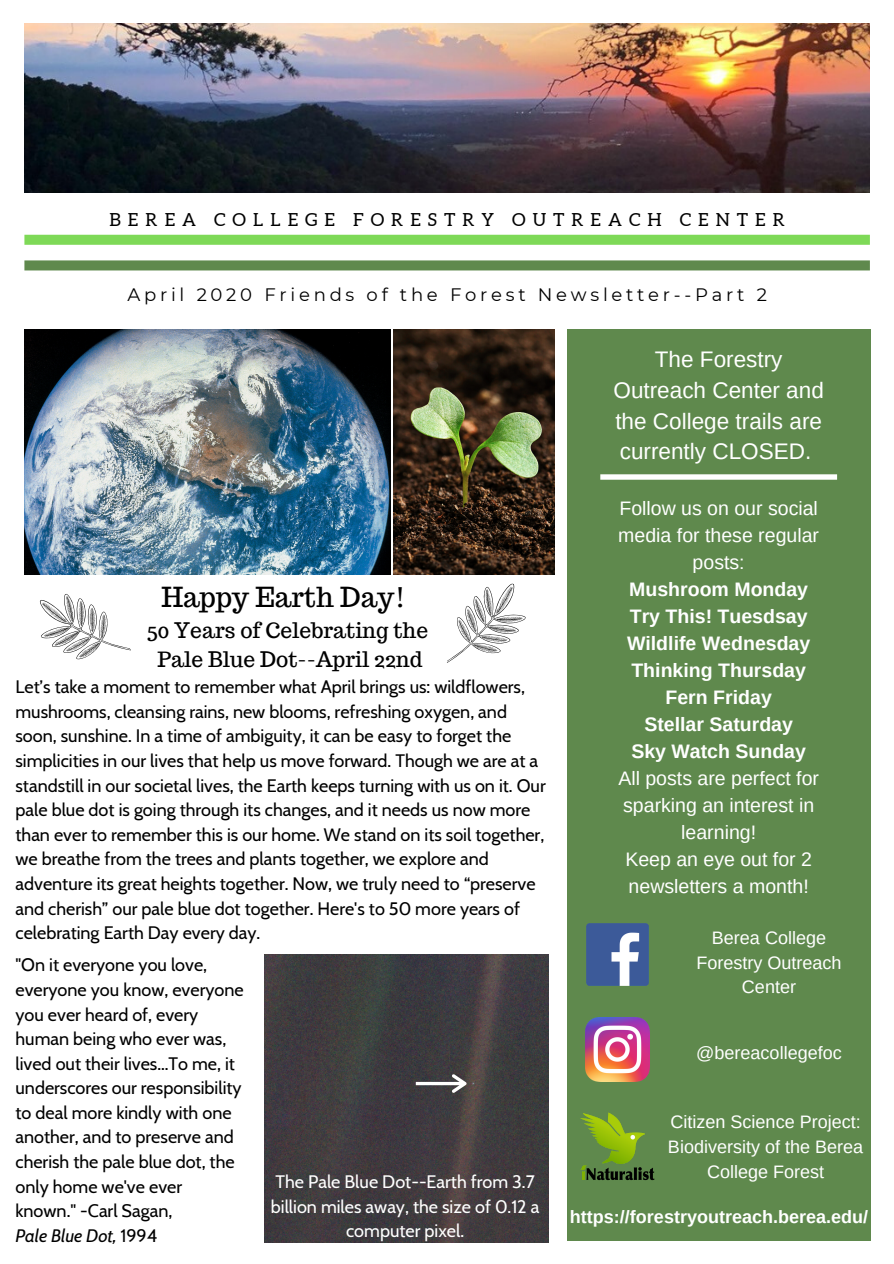
<style>
.page{position:relative;width:894px;height:1264px;background:#fff}
.page>*{position:absolute;margin:0;border:0;box-sizing:border-box;transform-origin:0 0}
.t1{font:27px "Trocchi";color:#000}
.t2{font:22.5px/30.9px "Arimo";color:#fff;text-align:center}
.t3{font:21px/29.2px "Trocchi";color:#000;text-align:center}
.t4{font:19.5px/27px "Arimo";color:#fff;text-align:center}
.t5{font:700 19.5px/27px "Arimo";color:#fff;text-align:center}
.t6{font:18px/24.6px "Cabin";color:#000}
.t7{font:18px/24.9px "Arimo";color:#fff;text-align:center}
.t8{font:18px/24.6px "Cabin";color:#fff;text-align:center}
.t9{font:18px "Montserrat";letter-spacing:.205em;color:#000}
.t10{font:700 18px "Arimo";color:#fff}
.t11{font:18px "Aleo";letter-spacing:.39em;color:#000}
.s1{font-style:italic}
</style>
<div class="page">
<svg style="left:24px;top:235px;width:845px;height:10px"></svg>
<svg style="left:24px;top:260px;width:845px;height:10px"></svg>
<div style="left:567px;top:330px;width:303px;height:910px;background:#5f894d"></div>
<img style="left:586px;top:923px;width:63px;height:63px">
<img style="left:585px;top:1017px;width:64px;height:64px">
<img style="left:24px;top:23px;width:844px;height:169px">
<img style="left:580px;top:1112px;width:74px;height:69px">
<svg style="left:600px;top:474px;width:236px;height:5px"></svg>
<img style="left:24px;top:330px;width:366px;height:244px">
<img style="left:393px;top:330px;width:161px;height:244px">
<svg style="left:24px;top:573px;width:107px;height:87px"></svg>
<svg style="left:446px;top:573px;width:86px;height:90px"></svg>
<img style="left:265px;top:954px;width:283px;height:287px">
<svg style="left:415px;top:1074px;width:51px;height:18px"></svg>
<p class="t11" style="left:110px;top:209px;width:676px">BEREA COLLEGE FORESTRY OUTREACH CENTER</p>
<p class="t9" style="left:127px;top:283px;width:640px">April 2020 Friends of the Forest Newsletter--Part 2</p>
<h1 class="t1" style="left:161px;top:579px;width:246px">Happy Earth Day!</h1>
<p class="t3" style="left:147px;top:615px;width:283px">50 Years of Celebrating the<br>Pale Blue Dot--April 22nd</p>
<p class="t6" style="left:15px;top:674px;width:531px">Let’s take a moment to remember what April brings us: wildflowers, mushrooms, cleansing rains, new blooms, refreshing oxygen, and soon, sunshine. In a time of ambiguity, it can be easy to forget the simplicities in our lives that help us move forward. Though we are at a standstill in our societal lives, the Earth keeps turning with us on it. Our pale blue dot is going through its changes, and it needs us now more than ever to remember this is our home. We stand on its soil together, we breathe from the trees and plants together, we explore and adventure its great heights together. Now, we truly need to “preserve and cherish” our pale blue dot together. Here's to 50 more years of celebrating Earth Day every day.</p>
<p class="t6" style="left:15px;top:952px;width:229px">"On it everyone you love, everyone you know, everyone you ever heard of, every human being who ever was, lived out their lives...To me, it underscores our responsibility to deal more kindly with one another, and to preserve and cherish the pale blue dot, the only home we've ever known." -Carl Sagan,<br><span class="s1">Pale Blue Dot,</span> 1994</p>
<p class="t8" style="left:271px;top:1169px;width:270px">The Pale Blue Dot--Earth from 3.7 billion miles away, the size of 0.12 a computer pixel.</p>
<p class="t2" style="left:613px;top:343px;width:212px">The Forestry<br>Outreach Center and the College trails are currently CLOSED.</p>
<p class="t4" style="left:618px;top:494px;width:202px">Follow us on our social media for these regular posts:</p>
<p class="t5" style="left:627px;top:575px;width:185px">Mushroom Monday<br>Try This! Tuesdsay<br>Wildlife Wednesday<br>Thinking Thursday<br>Fern Friday<br>Stellar Saturday<br>Sky Watch Sunday</p>
<p class="t4" style="left:618px;top:764px;width:202px">All posts are perfect for sparking an interest in learning!<br>Keep an eye out for 2 newsletters a month!</p>
<p class="t7" style="left:696px;top:924px;width:147px">Berea College<br>Forestry Outreach<br>Center</p>
<p class="t7" style="left:696px;top:1040px;width:147px">@bereacollegefoc</p>
<p class="t7" style="left:667px;top:1108px;width:197px">Citizen Science Project:<br>Biodiversity of the Berea<br>College Forest</p>
<p class="t10" style="left:569px;top:1206px;width:300px">https://forestryoutreach.berea.edu/</p>
</div>
